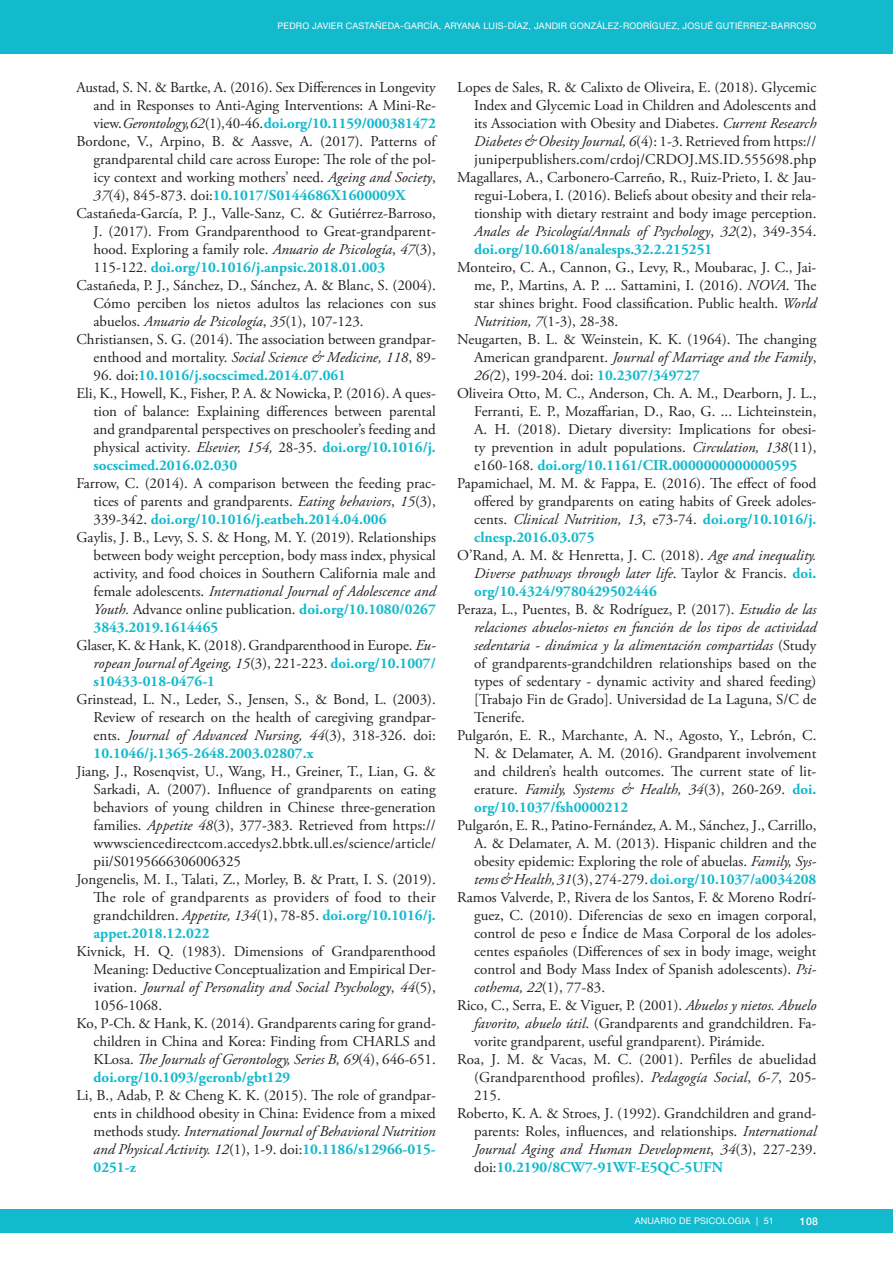
<style>
.page{position:relative;width:893px;height:1263px;background:#fff}
.page>*{position:absolute;margin:0;border:0;box-sizing:border-box;transform-origin:0 0}
.bibliografia{font:15px/18px "Adobe Garamond Pro";color:#231f20;text-align:justify}
.bibliografia-2{font:700 15px "Adobe Garamond Pro";color:#12bacd}
.t1{font:500 10.5px "Helvetica Neue";color:#fff}
.t2{font:9px "Helvetica Neue";letter-spacing:.025em;color:#fff}
.s1{font-style:italic}
.s2{font-weight:700;color:#12bacd}
.s3{font-weight:400;color:#231f20}
</style>
<div class="page">
<div style="left:0;top:0;width:893px;height:54px;background:#12bacd"></div>
<div style="left:0;top:1209px;width:893px;height:23px;background:#12bacd"></div>
<p class="t2" style="left:278px;top:18px;width:540px">PEDRO JAVIER CASTAÑEDA-GARCÍA, ARYANA LUIS-DÍAZ, JANDIR GONZÁLEZ-RODRÍGUEZ, JOSUÉ GUTIÉRREZ-BARROSO</p>
<p class="bibliografia" style="left:94px;top:78px;width:344px;text-indent:-17px">Austad, S. N. &amp; Bartke, A. (2016). Sex Differences in Longevity and in Responses to Anti-Aging Interventions: A Mini-Re&shy;view. <span class="s1">Gerontology, 62</span>(1), 40-46. <span class="s2">doi.org/10.1159/000381472</span></p>
<p class="bibliografia" style="left:94px;top:132px;width:344px;text-indent:-17px">Bordone, V., Arpino, B. &amp; Aassve, A. (2017). Patterns of grandparental child care across Europe: The role of the pol&shy;icy context and working mothers’ need. <span class="s1">Ageing and Society</span>, <span class="s1">37</span>(4), 845-873. doi:<span class="s2">10.1017/S0144686X1600009X</span></p>
<p class="bibliografia" style="left:94px;top:204px;width:344px;text-indent:-17px">Castañeda-García, P. J., Valle-Sanz, C. &amp; Gutiérrez-Barroso, J. (2017). From Grandparenthood to Great-grandparent&shy;hood. Exploring a family role. <span class="s1">Anuario de Psicología</span>, <span class="s1">47</span>(3), 115-122. <span class="s2">doi.org/10.1016/j.anpsic.2018.01.003</span></p>
<p class="bibliografia" style="left:94px;top:276px;width:344px;text-indent:-17px">Castañeda, P. J., Sánchez, D., Sánchez, A. &amp; Blanc, S. (2004).<br>Cómo perciben los nietos adultos las relaciones con sus abuelos. <span class="s1">Anuario de Psicología</span>, <span class="s1">35</span>(1), 107-123.</p>
<p class="bibliografia" style="left:77px;top:330px;width:361px;text-align:right">Christiansen, S. G. (2014). The association between grandpar&shy;enthood and mortality. <span class="s1">Social Science &amp; Medicine, 118</span>, 89-</p>
<p class="bibliografia-2" style="left:94px;top:366px;width:254px"><span class="s3">96. doi:</span>10.1016/j.socscimed.2014.07.061</p>
<p class="bibliografia" style="left:94px;top:384px;width:344px;text-indent:-17px">Eli, K., Howell, K., Fisher, P. A. &amp; Nowicka, P. (2016). A ques&shy;tion of balance: Explaining differences between parental and grandparental perspectives on preschooler’s feeding and physical activity<span class="s1">. Elsevier, 154,</span> 28-35. <span class="s2">doi.org/10.1016/j. socscimed.2016.02.030</span></p>
<p class="bibliografia" style="left:94px;top:474px;width:344px;text-indent:-17px">Farrow, C. (2014). A comparison between the feeding prac&shy;tices of parents and grandparents. <span class="s1">Eating behaviors</span>, <span class="s1">15</span>(3), 339-342. <span class="s2">doi.org/10.1016/j.eatbeh.2014.04.006</span></p>
<p class="bibliografia" style="left:94px;top:528px;width:344px;text-indent:-17px">Gaylis, J. B., Levy, S. S. &amp; Hong, M. Y. (2019). Relationships between body weight perception, body mass index, physical activity, and food choices in Southern California male and female adolescents. <span class="s1">International Journal of Adolescence and Youth.</span> Advance online publication. <span class="s2">doi.org/10.1080/0267<br>3843.2019.1614465</span></p>
<p class="bibliografia" style="left:94px;top:636px;width:344px;text-indent:-17px">Glaser, K. &amp; Hank, K. (2018). Grandparenthood in Europe. <span class="s1">Eu&shy;ropean Journal of Ageing, 15</span>(3), 221-223. <span class="s2">doi.org/10.1007/ s10433-018-0476-1</span></p>
<p class="bibliografia" style="left:94px;top:690px;width:344px;text-indent:-17px">Grinstead, L. N., Leder, S., Jensen, S., &amp; Bond, L. (2003).<br>Review of research on the health of caregiving grandpar&shy;ents. <span class="s1">Journal of Advanced Nursing, 44</span>(3), 318-326. doi:<br><span class="s2">10.1046/j.1365-2648.2003.02807.x</span></p>
<p class="bibliografia" style="left:94px;top:762px;width:344px;text-indent:-17px">Jiang, J., Rosenqvist, U., Wang, H., Greiner, T., Lian, G. &amp; Sarkadi, A. (2007). Influence of grandparents on eating behaviors of young children in Chinese three-generation families. <span class="s1">Appetite 48</span>(3), 377-383. Retrieved from https:// wwwsciencedirectcom.accedys2.bbtk.ull.es/science/article/ pii/S0195666306006325</p>
<p class="bibliografia" style="left:94px;top:870px;width:344px;text-indent:-17px">Jongenelis, M. I., Talati, Z., Morley, B. &amp; Pratt, I. S. (2019).<br>The role of grandparents as providers of food to their grandchildren. <span class="s1">Appetite, 134</span>(1), 78-85. <span class="s2">doi.org/10.1016/j. appet.2018.12.022</span></p>
<p class="bibliografia" style="left:94px;top:942px;width:344px;text-indent:-17px">Kivnick, H. Q. (1983). Dimensions of Grandparenthood Meaning: Deductive Conceptualization and Empirical Der&shy;ivation. <span class="s1">Journal of Personality and Social Psychology</span>, <span class="s1">44</span>(5), 1056-1068.</p>
<p class="bibliografia" style="left:94px;top:1014px;width:344px;text-indent:-17px">Ko, P-Ch. &amp; Hank, K. (2014). Grandparents caring for grand&shy;children in China and Korea: Finding from CHARLS and KLosa. <span class="s1">The Journals of Gerontology, Series B, 69</span>(4), 646-651. <span class="s2">doi.org/10.1093/geronb/gbt129</span></p>
<p class="bibliografia" style="left:94px;top:1086px;width:344px;text-indent:-17px">Li, B., Adab, P. &amp; Cheng K. K. (2015). The role of grandpar&shy;ents in childhood obesity in China: Evidence from a mixed methods study. <span class="s1">International Journal of Behavioral Nutrition and Physical Activity. 12</span>(1), 1-9. doi:<span class="s2">10.1186/s12966-015- 0251-z</span></p>
<p class="bibliografia" style="left:474px;top:78px;width:344px;text-indent:-17px">Lopes de Sales, R. &amp; Calixto de Oliveira, E. (2018). Glycemic Index and Glycemic Load in Children and Adolescents and its Association with Obesity and Diabetes. <span class="s1">Current Research Diabetes &amp; Obesity Journal, 6</span>(4): 1-3. Retrieved from https:// juniperpublishers.com/crdoj/CRDOJ.MS.ID.555698.php</p>
<p class="bibliografia" style="left:474px;top:168px;width:344px;text-indent:-17px">Magallares, A., Carbonero-Carreño, R., Ruiz-Prieto, I. &amp; Jau&shy;regui-Lobera, I. (2016). Beliefs about obesity and their rela&shy;tionship with dietary restraint and body image perception.<br><span class="s1">Anales de Psicología/Annals of Psychology</span>, <span class="s1">32</span>(2), 349-354. <span class="s2">doi.org/10.6018/analesps.32.2.215251</span></p>
<p class="bibliografia" style="left:474px;top:258px;width:344px;text-indent:-17px">Monteiro, C. A., Cannon, G., Levy, R., Moubarac, J. C., Jai&shy;me, P., Martins, A. P. ... Sattamini, I. (2016). <span class="s1">NOVA</span>. The star shines bright. Food classification. Public health. <span class="s1">World Nutrition, 7</span>(1-3), 28-38.</p>
<p class="bibliografia" style="left:474px;top:330px;width:344px;text-indent:-17px">Neugarten, B. L. &amp; Weinstein, K. K. (1964). The changing American grandparent. <span class="s1">Journal of Marriage and the Family</span>, <span class="s1">26(</span>2), 199-204. doi: <span class="s2">10.2307/349727</span></p>
<p class="bibliografia" style="left:474px;top:384px;width:344px;text-indent:-17px">Oliveira Otto, M. C., Anderson, Ch. A. M., Dearborn, J. L., Ferranti, E. P., Mozaffarian, D., Rao, G. ... Lichteinstein, A. H. (2018). Dietary diversity: Implications for obesi&shy;ty prevention in adult populations. <span class="s1">Circulation, 138</span>(11), e160-168. <span class="s2">doi.org/10.1161/CIR.0000000000000595</span></p>
<p class="bibliografia" style="left:474px;top:474px;width:344px;text-indent:-17px">Papamichael, M. M. &amp; Fappa, E. (2016). The effect of food offered by grandparents on eating habits of Greek adoles&shy;cents. <span class="s1">Clinical Nutrition, 13</span>, e73-74. <span class="s2">doi.org/10.1016/j. clnesp.2016.03.075</span></p>
<p class="bibliografia" style="left:474px;top:546px;width:344px;text-indent:-17px">O’Rand, A. M. &amp; Henretta, J. C. (2018). <span class="s1">Age and inequality.<br>Diverse pathways through later life</span>. Taylor &amp; Francis. <span class="s2">doi. org/10.4324/9780429502446</span></p>
<p class="bibliografia" style="left:474px;top:600px;width:344px;text-indent:-17px">Peraza, L., Puentes, B. &amp; Rodríguez, P. (2017). <span class="s1">Estudio de las relaciones abuelos-nietos en función de los tipos de actividad sedentaria - dinámica y la alimentación compartidas</span> (Study of grandparents-grandchildren relationships based on the types of sedentary - dynamic activity and shared feeding) [Trabajo Fin de Grado]. Universidad de La Laguna, S/C de Tenerife.</p>
<p class="bibliografia" style="left:474px;top:726px;width:344px;text-indent:-17px">Pulgarón, E. R., Marchante, A. N., Agosto, Y., Lebrón, C.<br>N. &amp; Delamater, A. M. (2016). Grandparent involvement and children’s health outcomes. The current state of lit&shy;erature. <span class="s1">Family, Systems &amp; Health, 34</span>(3), 260-269. <span class="s2">doi. org/10.1037/fsh0000212</span></p>
<p class="bibliografia" style="left:474px;top:816px;width:344px;text-indent:-17px">Pulgarón, E. R., Patino-Fernández, A. M., Sánchez, J., Carrillo, A. &amp; Delamater, A. M. (2013). Hispanic children and the obesity epidemic: Exploring the role of abuelas. <span class="s1">Family, Sys&shy;tems &amp; Health, 31</span>(3), 274-279. <span class="s2">doi.org/10.1037/a0034208</span></p>
<p class="bibliografia" style="left:474px;top:888px;width:344px;text-indent:-17px">Ramos Valverde, P., Rivera de los Santos, F. &amp; Moreno Rodrí&shy;guez, C. (2010). Diferencias de sexo en imagen corporal, control de peso e Índice de Masa Corporal de los adoles&shy;centes españoles (Differences of sex in body image, weight control and Body Mass Index of Spanish adolescents). <span class="s1">Psi&shy;cothema, 22</span>(1), 77-83.</p>
<p class="bibliografia" style="left:474px;top:996px;width:344px;text-indent:-17px">Rico, C., Serra, E. &amp; Viguer, P. (2001). <span class="s1">Abuelos y nietos. Abuelo favorito, abuelo útil</span>. (Grandparents and grandchildren. Fa&shy;vorite grandparent, useful grandparent). Pirámide.</p>
<p class="bibliografia" style="left:474px;top:1050px;width:344px;text-indent:-17px">Roa, J. M. &amp; Vacas, M. C. (2001). Perfiles de abuelidad (Grandparenthood profiles). <span class="s1">Pedagogía Social</span>, <span class="s1">6-7</span>, 205- 215.</p>
<p class="bibliografia" style="left:474px;top:1104px;width:344px;text-indent:-17px">Roberto, K. A. &amp; Stroes, J. (1992). Grandchildren and grand&shy;parents: Roles, influences, and relationships. <span class="s1">International Journal Aging and Human Development</span>, <span class="s1">34</span>(3), 227-239. doi:<span class="s2">10.2190/8CW7-91WF-E5QC-5UFN</span></p>
<p class="t2" style="left:635px;top:1213px;width:141px">ANUARIO DE PSICOLOGIA | 51</p>
<p class="t1" style="left:800px;top:1212px;width:20px">108</p>
</div>
